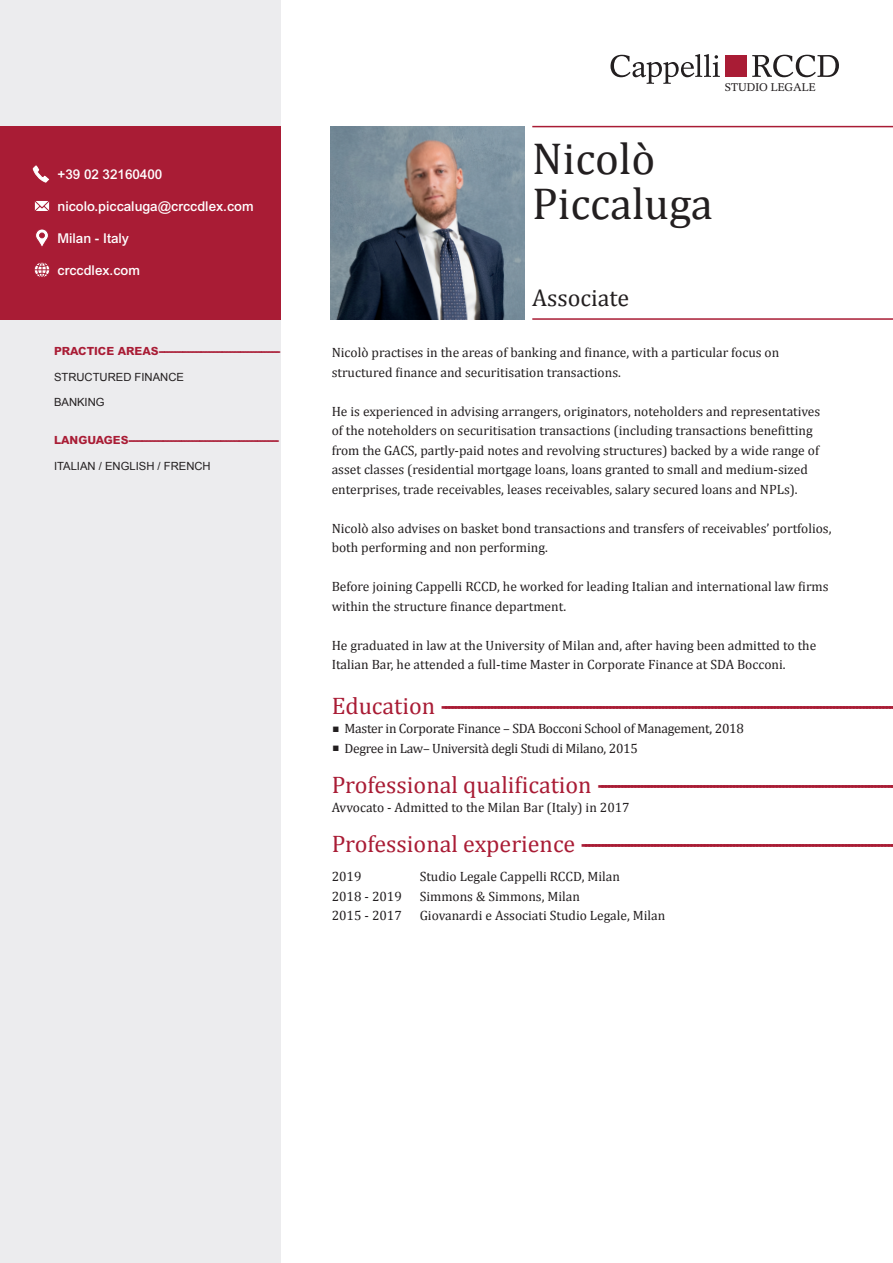
<style>
.page{position:relative;width:893px;height:1263px;background:#fff}
.page>*{position:absolute;margin:0;border:0;box-sizing:border-box;transform-origin:0 0}
.t1{font:45px/45px "Cambria";color:#231f20}
.t2{font:700 24px "Cambria";color:#a91c35}
.t3{font:24px "Cambria";color:#231f20}
.t4{font:13.5px/19.5px "Cambria";color:#231f20}
.t5{font:13.5px/19.5px "Cambria";letter-spacing:-.02em;color:#231f20}
.t6{font:500 13.5px "Arial MT Std";color:#fff}
.t7{font:800 11.25px "Arial MT Std";color:#a91c35}
.t8{font:11.25px "Arial";color:#231f20}
.t9{font:11.25px "Rotation LT Std";color:#231f20}
.s1{font-weight:400}
.s2{font-size:10.5px}
</style>
<div class="page">
<div style="left:0;top:0;width:281px;height:1263px;background:#ececee"></div>
<img style="left:331px;top:126px;width:193px;height:194px">
<hr style="left:532px;top:126px;width:361px;height:1px;background:#a91c35">
<hr style="left:532px;top:318px;width:361px;height:2px;background:#a91c35">
<div style="left:0;top:126px;width:281px;height:192px;background:#a91c35"></div>
<div style="left:30px;top:163px;width:22px;height:22px;background:#a91c35"></div>
<svg style="left:33px;top:166px;width:16px;height:17px"></svg>
<div style="left:30px;top:194px;width:24px;height:24px;background:#a91c35"></div>
<svg style="left:34px;top:201px;width:16px;height:10px"></svg>
<div style="left:30px;top:225px;width:24px;height:25px;background:#a91c35"></div>
<svg style="left:35px;top:229px;width:14px;height:18px"></svg>
<div style="left:30px;top:257px;width:24px;height:25px;background:#a91c35"></div>
<svg style="left:34px;top:262px;width:16px;height:15px"></svg>
<svg style="left:610px;top:54px;width:110px;height:30px"></svg>
<div style="left:725px;top:55px;width:22px;height:22px;background:#a91c35"></div>
<svg style="left:752px;top:55px;width:87px;height:22px"></svg>
<p class="t6" style="left:58px;top:166px;width:106px">+39 02 32160400</p>
<p class="t6" style="left:58px;top:198px;width:198px">nicolo.piccaluga@crccdlex.com</p>
<p class="t6" style="left:58px;top:230px;width:73px">Milan - Italy</p>
<p class="t6" style="left:58px;top:262px;width:84px">crccdlex.com</p>
<p class="t7" style="left:54px;top:344px;width:228px">PRACTICE AREAS----------------------------------------------</p>
<p class="t8" style="left:54px;top:369px;width:131px">STRUCTURED FINANCE</p>
<p class="t8" style="left:54px;top:395px;width:52px">BANKING</p>
<p class="t7" style="left:54px;top:433px;width:227px">LANGUAGES---------------------------------------------------------</p>
<p class="t8" style="left:54px;top:458px;width:158px">ITALIAN / ENGLISH / FRENCH</p>
<p class="t9" style="left:725px;top:80px;width:92px">STUDIO LEGALE</p>
<h1 class="t1" style="left:532px;top:137px;width:182px">Nicolò<br>Piccaluga</h1>
<h2 class="t3" style="left:532px;top:283px;width:98px">Associate</h2>
<p class="t4" style="left:332px;top:343px;width:449px">Nicolò practises in the areas of banking and finance, with a particular focus on structured finance and securitisation transactions.</p>
<p class="t4" style="left:332px;top:402px;width:490px">He is experienced in advising arrangers, originators, noteholders and representatives of the noteholders on securitisation transactions (including transactions benefitting from the GACS, partly-paid notes and revolving structures) backed by a wide range of asset classes (residential mortgage loans, loans granted to small and medium-sized enterprises, trade receivables, leases receivables, salary secured loans and NPLs).</p>
<p class="t4" style="left:332px;top:519px;width:501px">Nicolò also advises on basket bond transactions and transfers of receivables’ portfolios, both performing and non performing.</p>
<p class="t4" style="left:332px;top:577px;width:498px">Before joining Cappelli RCCD, he worked for leading Italian and international law firms within the structure finance department.</p>
<p class="t4" style="left:332px;top:636px;width:486px">He graduated in law at the University of Milan and, after having been admitted to the<br>Italian Bar, he attended a full-time Master in Corporate Finance at SDA Bocconi.</p>
<h2 class="t2" style="left:332px;top:691px;width:566px"><span class="s1">E d u c a t i o n</span> -----------------------------------------------------------------------------------------------------------------------------------------</h2>
<p class="t5" style="left:332px;top:719px;width:414px"><span class="s2">ז</span> Master in Corporate Finance – SDA Bocconi School of Management, 2018 <span class="s2">ז</span> Degree in Law– Università degli Studi di Milano, 2015</p>
<h2 class="t2" style="left:332px;top:770px;width:564px"><span class="s1">P r o f e s s i o n a l q u a l i f i c a t i o n</span> -----------------------------------------------------------------------------------------</h2>
<p class="t4" style="left:332px;top:798px;width:300px">Avvocato - Admitted to the Milan Bar (Italy) in 2017</p>
<h2 class="t2" style="left:332px;top:829px;width:564px"><span class="s1">P r o f e s s i o n a l e x p e r i e n c e</span> ----------------------------------------------------------------------------------------------</h2>
<p class="t4" style="left:332px;top:867px;width:72px">2019<br>2018 - 2019<br>2015 - 2017</p>
<p class="t4" style="left:420px;top:867px;width:247px">Studio Legale Cappelli RCCD, Milan<br>Simmons &amp; Simmons, Milan<br>Giovanardi e Associati Studio Legale, Milan</p>
</div>
